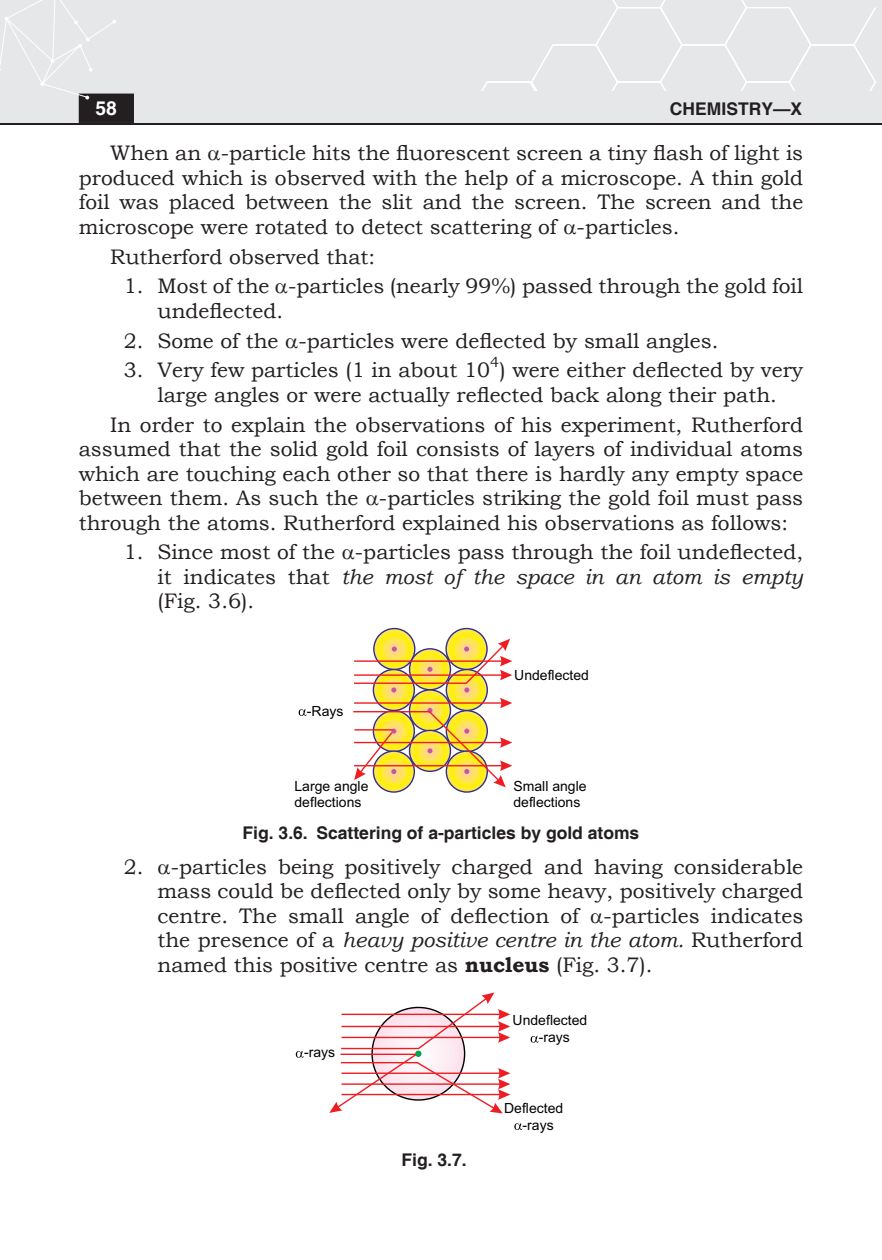
<style>
.page{position:relative;width:882px;height:1260px;background:#fff}
.page>*{position:absolute;margin:0;border:0;box-sizing:border-box;transform-origin:0 0}
.indent_1{font:21px/24.5px "Bookman Old Style";color:#231f20;text-align:justify}
.Body{font:21px/24.5px "Bookman Old Style";color:#231f20;text-align:justify}
.t1{font:700 19.25px "Helvetica";color:#fff}
.t2{font:700 17.5px "Helvetica";color:#231f20}
.indent_1-2{font:14.7px "Bookman Old Style";color:#231f20}
.t3{font:14px/15.6px "Arial";color:#000}
.s1{font-style:italic}
.s2{font-weight:700}
</style>
<div class="page">
<div style="left:0;top:0;width:882px;height:124px;background:#e6e7e9"></div>
<hr style="left:0;top:124px;width:882px;height:1px;background:#231f20">
<svg style="left:482px;top:0;width:394px;height:90px"></svg>
<div style="left:80px;top:94px;width:53px;height:28px;background:#231f20"></div>
<div style="left:79px;top:94px;width:55px;height:29px;border:2px solid #231f20"></div>
<svg style="left:0;top:0;width:116px;height:100px"></svg>
<svg style="left:374px;top:629px;width:41px;height:40px"></svg>
<div style="left:373px;top:628px;width:42px;height:42px;border:1px solid #2e3092;border-radius:50%"></div>
<svg style="left:446px;top:629px;width:41px;height:40px"></svg>
<div style="left:445px;top:628px;width:43px;height:42px;border:1px solid #2e3092;border-radius:50%"></div>
<svg style="left:373px;top:751px;width:41px;height:41px"></svg>
<div style="left:373px;top:750px;width:42px;height:43px;border:1px solid #2e3092;border-radius:50%"></div>
<svg style="left:446px;top:751px;width:41px;height:41px"></svg>
<div style="left:446px;top:750px;width:42px;height:43px;border:1px solid #2e3092;border-radius:50%"></div>
<svg style="left:353px;top:639px;width:159px;height:148px"></svg>
<svg style="left:299px;top:709px;width:8px;height:7px"></svg>
<svg style="left:329px;top:993px;width:181px;height:120px"></svg>
<hr style="left:341px;top:1054px;width:75px;height:1px;background:#ee1d23">
<svg style="left:531px;top:1036px;width:8px;height:7px"></svg>
<svg style="left:514px;top:1123px;width:8px;height:7px"></svg>
<svg style="left:296px;top:1051px;width:8px;height:7px"></svg>
<p class="t1" style="left:95px;top:96px;width:23px">58</p>
<p class="t2" style="left:670px;top:98px;width:134px">CHEMISTRY—X</p>
<p class="Body" style="left:79px;top:141px;width:726px;text-indent:32px">When an -particle hits the fluorescent screen a tiny flash of light is produced which is observed with the help of a microscope. A thin gold foil was placed between the slit and the screen. The screen and the microscope were rotated to detect scattering of -particles.</p>
<p class="Body" style="left:110px;top:244px;width:267px">Rutherford observed that:</p>
<p class="indent_1" style="left:158px;top:274px;width:647px;text-indent:-34px">1. Most of the -particles (nearly 99%) passed through the gold foil undeflected.</p>
<p class="indent_1" style="left:124px;top:328px;width:596px">2. Some of the -particles were deflected by small angles.</p>
<p class="indent_1" style="left:124px;top:358px;width:681px">3. Very few particles (1 in about 10 ) were either deflected by very</p>
<p class="indent_1-2" style="left:490px;top:352px;width:11px">4</p>
<p class="indent_1" style="left:158px;top:382px;width:621px">large angles or were actually reflected back along their path.</p>
<p class="Body" style="left:79px;top:412px;width:726px;text-indent:32px">In order to explain the observations of his experiment, Rutherford assumed that the solid gold foil consists of layers of individual atoms which are touching each other so that there is hardly any empty space between them. As such the -particles striking the gold foil must pass through the atoms. Rutherford explained his observations as follows:</p>
<p class="indent_1" style="left:158px;top:540px;width:647px;text-indent:-34px">1. Since most of the -particles pass through the foil undeflected, it indicates that <span class="s1">the most of the space in an atom is empty </span>(Fig. 3.6).</p>
<p class="t3" style="left:307px;top:703px;width:38px">-Rays</p>
<p class="t3" style="left:514px;top:667px;width:76px">Undeflected</p>
<p class="t3" style="left:295px;top:779px;width:75px">Large angle deflections</p>
<p class="t3" style="left:513px;top:779px;width:75px">Small angle deflections</p>
<p class="t2" style="left:243px;top:822px;width:398px">Fig. 3.6. Scattering of a-particles by gold atoms</p>
<p class="indent_1" style="left:157px;top:855px;width:647px;text-indent:-34px">2. -particles being positively charged and having considerable mass could be deflected only by some heavy, positively charged centre. The small angle of deflection of -particles indicates the presence of a <span class="s1">heavy positive centre in the atom.</span> Rutherford named this positive centre as <span class="s2">nucleus</span> (Fig. 3.7).</p>
<p class="t3" style="left:539px;top:1012px;width:50px;line-height:17px;text-indent:-26px">Undeflected -rays</p>
<p class="t3" style="left:304px;top:1045px;width:33px">-rays</p>
<p class="t2" style="left:402px;top:1149px;width:67px">Fig. 3.7.</p>
<p class="t3" style="left:523px;top:1099px;width:42px;line-height:17px;text-indent:-18px">Deflected -rays</p>
</div>
